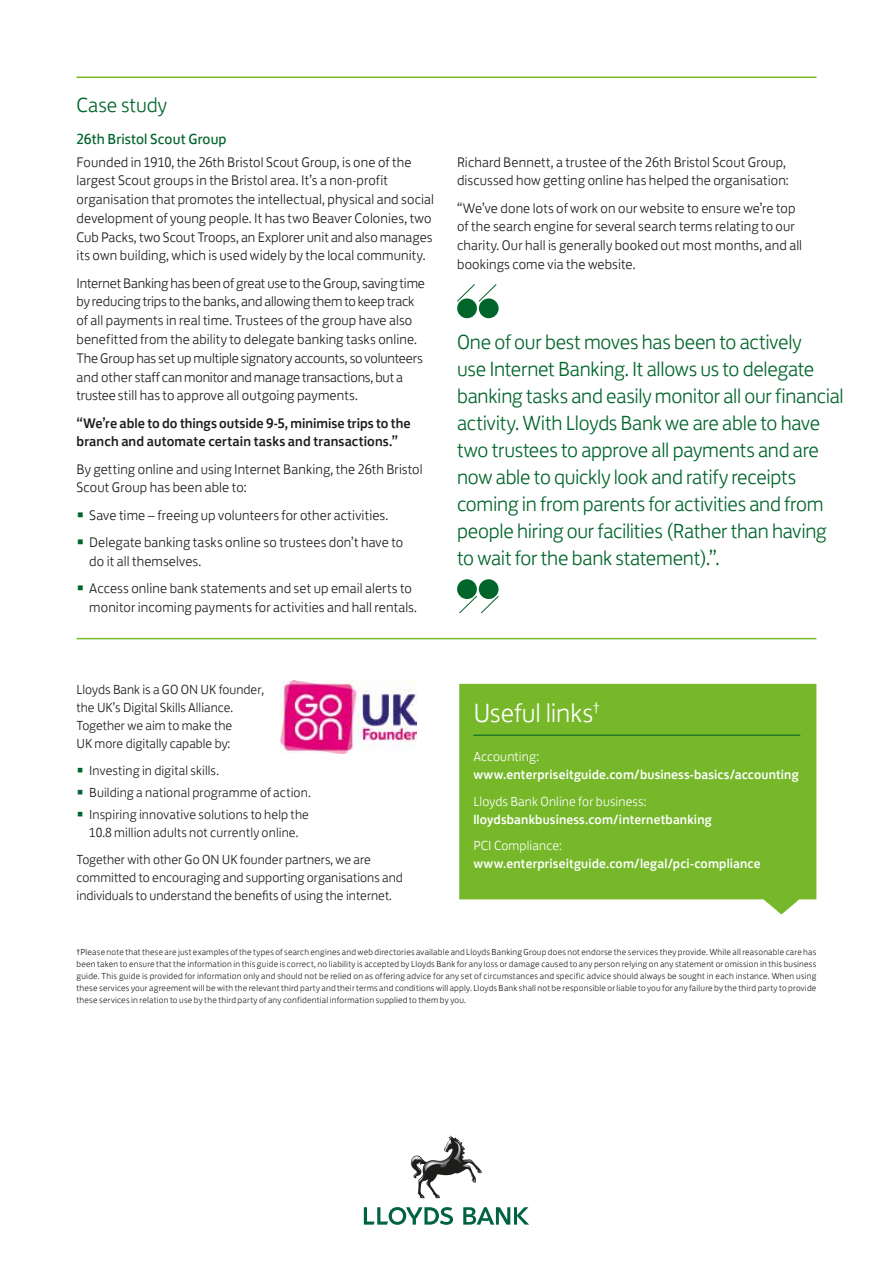
<style>
.page{position:relative;width:893px;height:1263px;background:#fff}
.page>*{position:absolute;margin:0;border:0;box-sizing:border-box;transform-origin:0 0}
.t1{font:300 27px "Lloyds Bank Jack";letter-spacing:-.005em;color:#fff}
.t2{font:300 21px/27px "Lloyds Bank Jack";letter-spacing:-.015em;color:#00652a}
.t3{font:300 21px "Lloyds Bank Jack";letter-spacing:.005em;color:#00652a}
.t4{font:15px "Lloyds Bank Jack";letter-spacing:.005em;color:#00652a}
.t5{font:300 14.25px/18.8px "Lloyds Bank Jack";letter-spacing:.005em;color:#1d1d1b}
.t6{font:500 14.25px/18.8px "Lloyds Bank Jack";letter-spacing:.005em;color:#1d1d1b}
.t7{font:300 13.5px/18px "Lloyds Bank Jack";color:#1d1d1b}
.t8{font:500 13.5px "Lloyds Bank Jack";letter-spacing:.01em;color:#fff}
.t9{font:300 13.5px "Lloyds Bank Jack";letter-spacing:.01em;color:#fff}
.t10{font:300 9px/12px "Lloyds Bank Jack";letter-spacing:.025em;color:#1d1d1b;text-align:justify}
.s1{font-size:21.9px;color:#00652a}
.s2{font-size:20.85px;color:#00652a}
</style>
<div class="page">
<div style="left:457px;top:298px;width:20px;height:20px;background:#00652a;border-radius:50%"></div>
<div style="left:479px;top:298px;width:20px;height:20px;background:#00652a;border-radius:50%"></div>
<svg style="left:457px;top:284px;width:40px;height:18px"></svg>
<div style="left:479px;top:579px;width:20px;height:20px;background:#00652a;border-radius:50%"></div>
<div style="left:457px;top:579px;width:20px;height:20px;background:#00652a;border-radius:50%"></div>
<svg style="left:459px;top:595px;width:40px;height:19px"></svg>
<div style="left:459px;top:684px;width:357px;height:230px;background:#76b82a"></div>
<hr style="left:473px;top:735px;width:327px;height:1px;background:#00652a">
<hr style="left:77px;top:77px;width:739px;height:1px;background:#76b82a">
<hr style="left:77px;top:638px;width:739px;height:1px;background:#76b82a">
<svg style="left:364px;top:1207px;width:89px;height:18px"></svg>
<svg style="left:463px;top:1207px;width:66px;height:17px"></svg>
<img style="left:411px;top:1136px;width:41px;height:62px">
<svg style="left:412px;top:1140px;width:50px;height:31px"></svg>
<img style="left:280px;top:680px;width:137px;height:73px">
<h2 class="t3" style="left:77px;top:88px;width:92px">Case study</h2>
<p class="t4" style="left:77px;top:127px;width:152px">26th Bristol Scout Group</p>
<p class="t5" style="left:77px;top:151px;width:359px">Founded in 1910, the 26th Bristol Scout Group, is one of the largest Scout groups in the Bristol area. It’s a non-profit organisation that promotes the intellectual, physical and social development of young people. It has two Beaver Colonies, two Cub Packs, two Scout Troops, an Explorer unit and also manages its own building, which is used widely by the local community.</p>
<p class="t5" style="left:77px;top:272px;width:350px">Internet Banking has been of great use to the Group, saving time by reducing trips to the banks, and allowing them to keep track of all payments in real time. Trustees of the group have also benefitted from the ability to delegate banking tasks online.<br>The Group has set up multiple signatory accounts, so volunteers and other staff can monitor and manage transactions, but a trustee still has to approve all outgoing payments.</p>
<p class="t6" style="left:77px;top:412px;width:336px">“We’re able to do things outside 9-5, minimise trips to the branch and automate certain tasks and transactions.”</p>
<p class="t5" style="left:77px;top:458px;width:348px">By getting online and using Internet Banking, the 26th Bristol<br>Scout Group has been able to:</p>
<p class="t5" style="left:77px;top:504px;width:313px"><span class="s1">•</span> Save time – freeing up volunteers for other activities.</p>
<p class="t5" style="left:89px;top:531px;width:315px;text-indent:-13px"><span class="s1">•</span> Delegate banking tasks online so trustees don’t have to do it all themselves.</p>
<p class="t5" style="left:89px;top:577px;width:329px;text-indent:-13px"><span class="s1">•</span> Access online bank statements and set up email alerts to monitor incoming payments for activities and hall rentals.</p>
<p class="t5" style="left:457px;top:151px;width:333px">Richard Bennett, a trustee of the 26th Bristol Scout Group, discussed how getting online has helped the organisation:</p>
<p class="t5" style="left:457px;top:197px;width:347px">“We’ve done lots of work on our website to ensure we’re top of the search engine for several search terms relating to our charity. Our hall is generally booked out most months, and all bookings come via the website.</p>
<p class="t2" style="left:457px;top:326px;width:388px">One of our best moves has been to actively<br>use Internet Banking. It allows us to delegate banking tasks and easily monitor all our financial activity. With Lloyds Bank we are able to have two trustees to approve all payments and are now able to quickly look and ratify receipts coming in from parents for activities and from people hiring our facilities (Rather than having to wait for the bank statement).”.</p>
<p class="t7" style="left:77px;top:679px;width:189px">Lloyds Bank is a GO ON UK founder, the UK’s Digital Skills Alliance.<br>Together we aim to make the<br>UK more digitally capable by:</p>
<p class="t7" style="left:77px;top:760px;width:144px"><span class="s2">•</span> Investing in digital skills.</p>
<p class="t7" style="left:77px;top:782px;width:236px"><span class="s2">•</span> Building a national programme of action.</p>
<p class="t7" style="left:77px;top:803px;width:234px;line-height:18.8px;text-align:center"><span class="s2">•</span> Inspiring innovative solutions to help the<br>10.8 million adults not currently online.</p>
<p class="t7" style="left:77px;top:849px;width:328px">Together with other Go ON UK founder partners, we are committed to encouraging and supporting organisations and individuals to understand the benefits of using the internet.</p>
<h1 class="t1" style="left:473px;top:691px;width:128px">Useful links<sup>†</sup></h1>
<p class="t9" style="left:473px;top:746px;width:67px">Accounting:</p>
<p class="t8" style="left:473px;top:764px;width:327px">www.enterpriseitguide.com/business-basics/accounting</p>
<p class="t9" style="left:473px;top:790px;width:175px">Lloyds Bank Online for business:</p>
<p class="t8" style="left:473px;top:808px;width:240px">lloydsbankbusiness.com/internetbanking</p>
<p class="t9" style="left:473px;top:835px;width:90px">PCI Compliance:</p>
<p class="t8" style="left:473px;top:853px;width:289px">www.enterpriseitguide.com/legal/pci-compliance</p>
<p class="t10" style="left:77px;top:944px;width:741px">†Please note that these are just examples of the types of search engines and web directories available and Lloyds Banking Group does not endorse the services they provide. While all reasonable care has been taken to ensure that the information in this guide is correct, no liability is accepted by Lloyds Bank for any loss or damage caused to any person relying on any statement or omission in this business guide. This guide is provided for information only and should not be relied on as offering advice for any set of circumstances and specific advice should always be sought in each instance. When using these services your agreement will be with the relevant third party and their terms and conditions will apply. Lloyds Bank shall not be responsible or liable to you for any failure by the third party to provide these services in relation to use by the third party of any confidential information supplied to them by you.</p>
</div>
